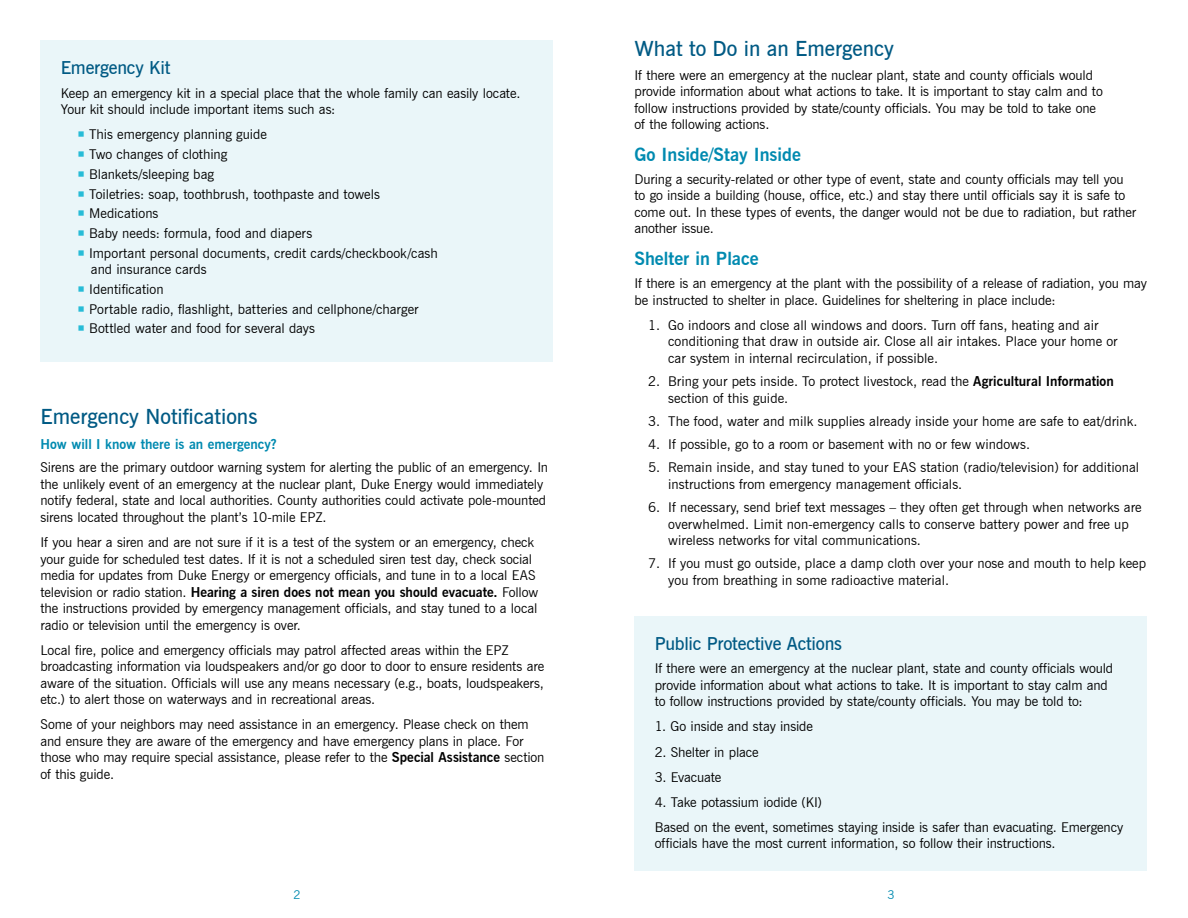
<style>
.page{position:relative;width:1188px;height:918px;background:#fff}
.page>*{position:absolute;margin:0;border:0;box-sizing:border-box;transform-origin:0 0}
.t1{font:600 21px "News Gothic BT";color:#005a84}
.t2{font:600 18px "News Gothic BT";letter-spacing:-.01em;color:#005a84}
.t3{font:700 18px "News Gothic BT";color:#008ab0}
.t4{font:13.5px/16.5px "News Gothic BT";letter-spacing:-.005em;color:#000}
.t5{font:700 13.5px "News Gothic BT";color:#008ab0}
.t6{font:12px "News Gothic BT";color:#008ab0}
.s1{color:#27bcd7}
.s2{font-weight:700}
</style>
<div class="page">
<div style="left:40px;top:40px;width:514px;height:322px;background:#eaf6f9"></div>
<div style="left:634px;top:616px;width:514px;height:255px;background:#eaf6f9"></div>
<h2 class="t2" style="left:61px;top:57px;width:111px">Emergency Kit</h2>
<p class="t4" style="left:61px;top:85px;width:461px">Keep an emergency kit in a special place that the whole family can easily locate.<br>Your kit should include important items such as:</p>
<p class="t4" style="left:77px;top:126px;width:191px"><span class="s1">○</span> This emergency planning guide</p>
<p class="t4" style="left:77px;top:146px;width:151px"><span class="s1">○</span> Two changes of clothing</p>
<p class="t4" style="left:77px;top:166px;width:138px"><span class="s1">○</span> Blankets/sleeping bag</p>
<p class="t4" style="left:77px;top:185px;width:304px"><span class="s1">○</span> Toiletries: soap, toothbrush, toothpaste and towels</p>
<p class="t4" style="left:77px;top:205px;width:82px"><span class="s1">○</span> Medications</p>
<p class="t4" style="left:77px;top:225px;width:236px"><span class="s1">○</span> Baby needs: formula, food and diapers</p>
<p class="t4" style="left:91px;top:245px;width:348px;text-indent:-13px"><span class="s1">○</span> Important personal documents, credit cards/checkbook/cash and insurance cards</p>
<p class="t4" style="left:77px;top:281px;width:88px"><span class="s1">○</span> Identification</p>
<p class="t4" style="left:77px;top:301px;width:343px"><span class="s1">○</span> Portable radio, flashlight, batteries and cellphone/charger</p>
<p class="t4" style="left:77px;top:320px;width:239px"><span class="s1">○</span> Bottled water and food for several days</p>
<h1 class="t1" style="left:40px;top:404px;width:219px">Emergency Notifications</h1>
<p class="t5" style="left:40px;top:436px;width:238px">How will I know there is an emergency?</p>
<p class="t4" style="left:40px;top:459px;width:509px">Sirens are the primary outdoor warning system for alerting the public of an emergency. In the unlikely event of an emergency at the nuclear plant, Duke Energy would immediately notify federal, state and local authorities. County authorities could activate pole-mounted sirens located throughout the plant’s 10-mile EPZ.</p>
<p class="t4" style="left:40px;top:534px;width:499px">If you hear a siren and are not sure if it is a test of the system or an emergency, check your guide for scheduled test dates. If it is not a scheduled siren test day, check social media for updates from Duke Energy or emergency officials, and tune in to a local EAS television or radio station. <span class="s2">Hearing a siren does not mean you should evacuate.</span> Follow the instructions provided by emergency management officials, and stay tuned to a local radio or television until the emergency is over.</p>
<p class="t4" style="left:40px;top:642px;width:505px">Local fire, police and emergency officials may patrol affected areas within the EPZ broadcasting information via loudspeakers and/or go door to door to ensure residents are aware of the situation. Officials will use any means necessary (e.g., boats, loudspeakers, etc.) to alert those on waterways and in recreational areas.</p>
<p class="t4" style="left:40px;top:716px;width:506px">Some of your neighbors may need assistance in an emergency. Please check on them and ensure they are aware of the emergency and have emergency plans in place. For those who may require special assistance, please refer to the <span class="s2">Special Assistance</span> section of this guide.</p>
<h1 class="t1" style="left:634px;top:36px;width:261px">What to Do in an Emergency</h1>
<p class="t4" style="left:634px;top:67px;width:470px">If there were an emergency at the nuclear plant, state and county officials would provide information about what actions to take. It is important to stay calm and to follow instructions provided by state/county officials. You may be told to take one of the following actions.</p>
<h2 class="t3" style="left:634px;top:143px;width:168px">Go Inside/Stay Inside</h2>
<p class="t4" style="left:634px;top:171px;width:503px">During a security-related or other type of event, state and county officials may tell you to go inside a building (house, office, etc.) and stay there until officials say it is safe to come out. In these types of events, the danger would not be due to radiation, but rather another issue.</p>
<h2 class="t3" style="left:634px;top:248px;width:126px">Shelter in Place</h2>
<p class="t4" style="left:634px;top:275px;width:514px">If there is an emergency at the plant with the possibility of a release of radiation, you may be instructed to shelter in place. Guidelines for sheltering in place include:</p>
<p class="t4" style="left:668px;top:317px;width:451px;text-indent:-20px">1. Go indoors and close all windows and doors. Turn off fans, heating and air conditioning that draw in outside air. Close all air intakes. Place your home or car system in internal recirculation, if possible.</p>
<p class="t4" style="left:668px;top:373px;width:447px;text-indent:-20px">2. Bring your pets inside. To protect livestock, read the <span class="s2">Agricultural Information </span>section of this guide.</p>
<p class="t4" style="left:648px;top:413px;width:491px">3. The food, water and milk supplies already inside your home are safe to eat/drink.</p>
<p class="t4" style="left:648px;top:436px;width:384px">4. If possible, go to a room or basement with no or few windows.</p>
<p class="t4" style="left:668px;top:459px;width:473px;text-indent:-20px">5. Remain inside, and stay tuned to your EAS station (radio/television) for additional instructions from emergency management officials.</p>
<p class="t4" style="left:668px;top:499px;width:475px;text-indent:-20px">6. If necessary, send brief text messages – they often get through when networks are overwhelmed. Limit non-emergency calls to conserve battery power and free up wireless networks for vital communications.</p>
<p class="t4" style="left:668px;top:555px;width:479px;text-indent:-20px">7. If you must go outside, place a damp cloth over your nose and mouth to help keep you from breathing in some radioactive material.</p>
<h2 class="t2" style="left:655px;top:633px;width:189px">Public Protective Actions</h2>
<p class="t4" style="left:655px;top:660px;width:460px">If there were an emergency at the nuclear plant, state and county officials would provide information about what actions to take. It is important to stay calm and to follow instructions provided by state/county officials. You may be told to:</p>
<p class="t4" style="left:655px;top:718px;width:160px">1. Go inside and stay inside</p>
<p class="t4" style="left:655px;top:743px;width:105px">2. Shelter in place</p>
<p class="t4" style="left:655px;top:769px;width:68px">3. Evacuate</p>
<p class="t4" style="left:655px;top:789px;width:470px;line-height:25.2px">4. Take potassium iodide (KI)<br>Based on the event, sometimes staying inside is safer than evacuating. Emergency</p>
<p class="t4" style="left:655px;top:835px;width:402px">officials have the most current information, so follow their instructions.</p>
<p class="t6" style="left:293px;top:888px;width:9px">2</p>
<p class="t6" style="left:887px;top:888px;width:9px">3</p>
</div>
